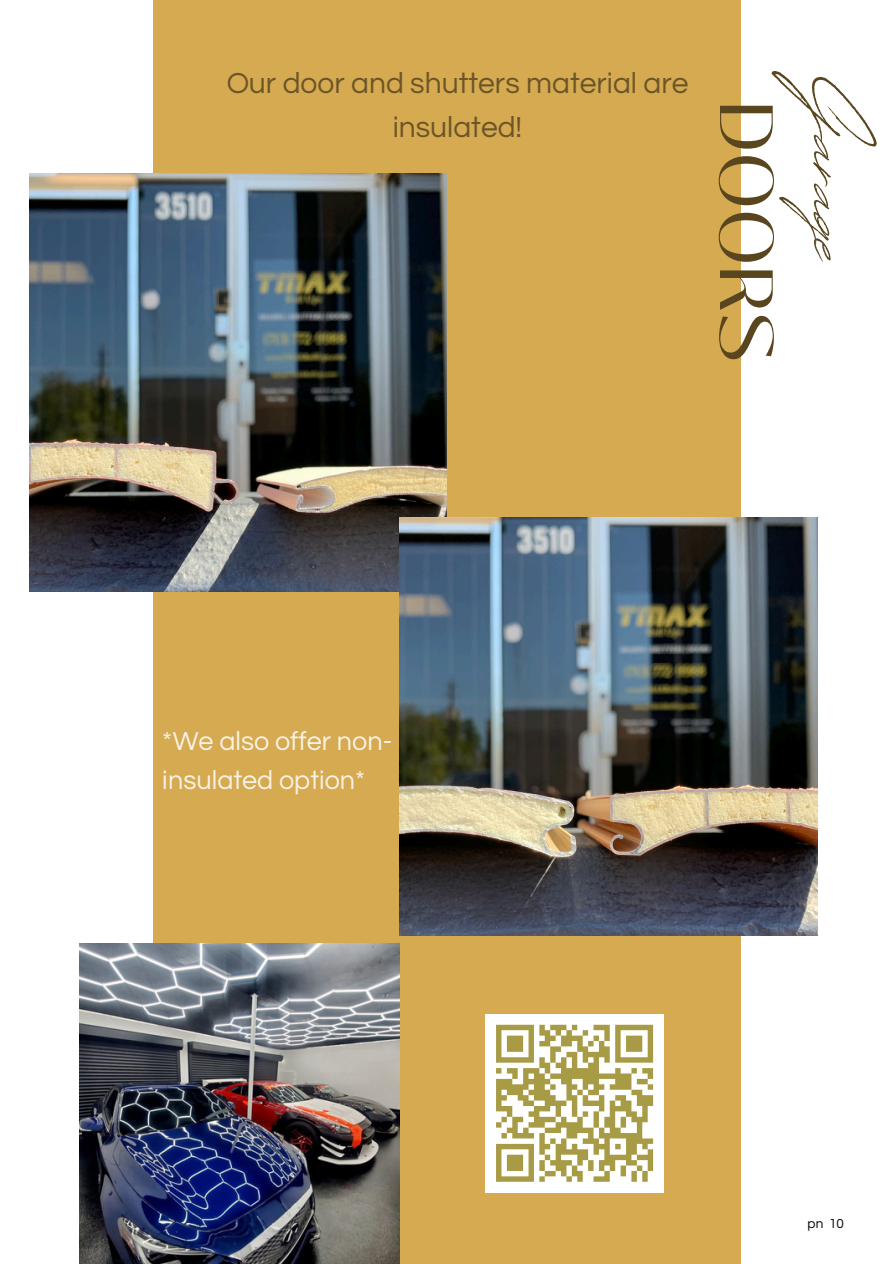
<style>
.page{position:relative;width:894px;height:1264px;background:#fff}
.page>*{position:absolute;margin:0;border:0;box-sizing:border-box;transform-origin:0 0}
.t1{font:98.25px "Revive 80 Signature";color:#59461f}
.t2{font:75px "Black Mango";color:#59461f}
.t3{font:30px/43.8px "Questrial";color:#59461f;text-align:center}
.t4{font:27px/39.3px "Questrial";color:#fff}
.t5{font:13.5px "Questrial";color:#000}
</style>
<div class="page">
<div style="left:153px;top:0;width:587px;height:1263px;background:#d5aa51"></div>
<img style="left:29px;top:174px;width:417px;height:417px">
<img style="left:399px;top:517px;width:418px;height:418px">
<img style="left:79px;top:943px;width:320px;height:320px">
<div style="left:485px;top:1013px;width:178px;height:179px;background:#fff"></div>
<svg style="left:496px;top:1024px;width:158px;height:158px"></svg>
<p class="t3" style="left:226px;top:62px;width:463px">Our door and shutters material are insulated!</p>
<p class="t1" style="left:905px;top:77px;width:188px;rotate:90deg">Garage</p>
<p class="t2" style="left:802px;top:101px;width:264px;rotate:90deg">DOORS</p>
<p class="t4" style="left:163px;top:721px;width:231px">*We also offer non&shy;insulated option*</p>
<p class="t5" style="left:807px;top:1216px;width:38px">pn 10</p>
</div>
